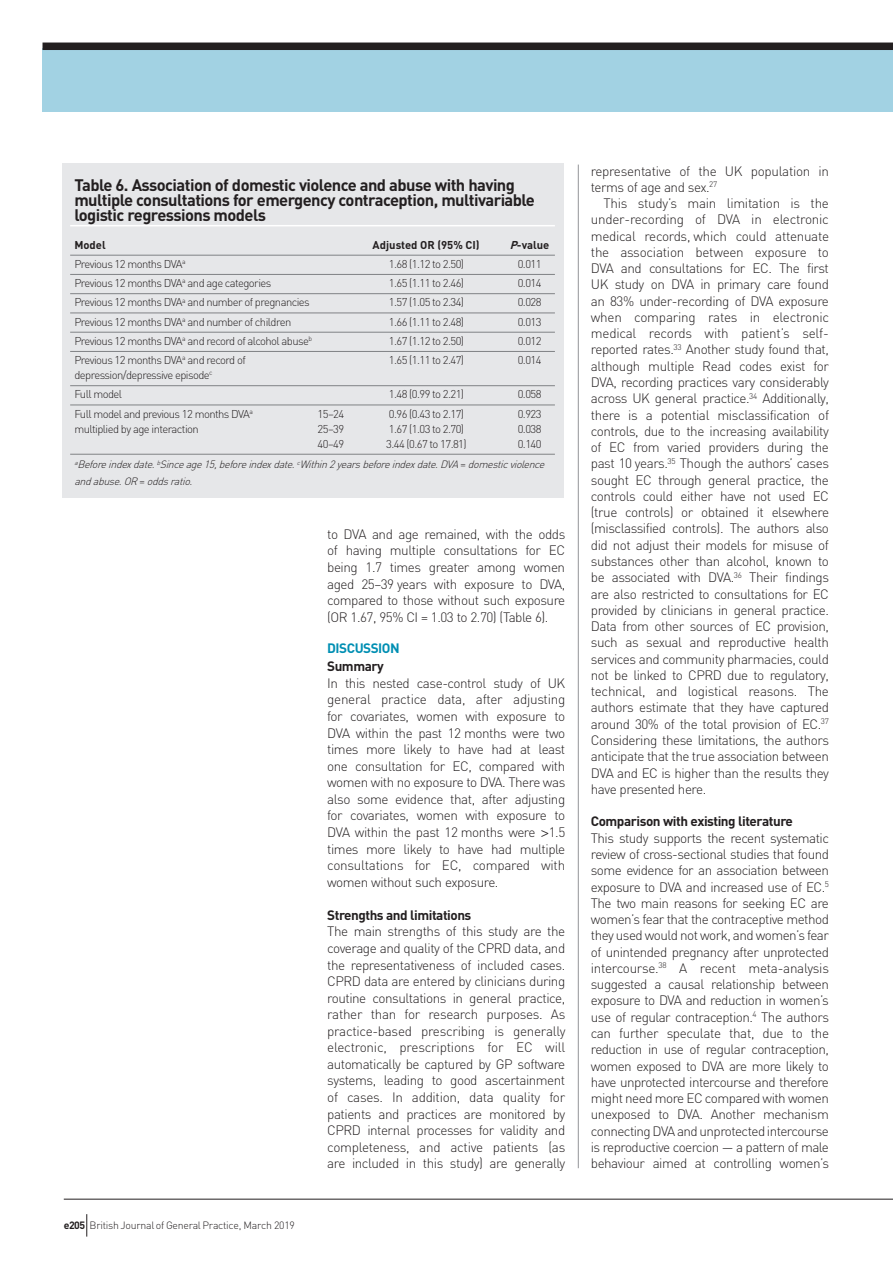
<style>
.page{position:relative;width:893px;height:1263px;background:#fff}
.page>*{position:absolute;margin:0;border:0;box-sizing:border-box;transform-origin:0 0}
.t1{font:700 16.5px/15px "DIN";letter-spacing:-.035em;color:#231f20}
.t2{font:300 13.5px/16.2px "DIN";letter-spacing:-.035em;color:#231f20;text-align:justify}
.t3{font:700 13.5px "DIN";letter-spacing:-.035em;color:#231f20}
.t4{font:700 13.5px "DIN";letter-spacing:-.035em;color:#008fb3}
.t5{font:300 11.25px/19.2px "DIN";letter-spacing:-.05em;color:#231f20}
.t6{font:700 11.25px "DIN";color:#231f20}
.t7{font:italic 300 10.5px/16.5px "DIN";color:#231f20}
.t8{font:300 10.5px "DIN";letter-spacing:-.025em;color:#231f20}
.s1{font-style:italic}
.s2{font-style:normal}
.s3{font-weight:700}
.s4{font-family:"Helvetica"}
</style>
<div class="page">
<div style="left:43px;top:48px;width:850px;height:64px;background:#a2d2e3"></div>
<div style="left:43px;top:43px;width:850px;height:7px;background:#231f20"></div>
<hr style="left:578px;top:165px;width:1px;height:1003px;background:#939598">
<div style="left:62px;top:164px;width:501px;height:334px;background:#e6e7e9"></div>
<hr style="left:70px;top:225px;width:485px;height:1px;background:#fff">
<hr style="left:70px;top:255px;width:485px;height:1px;background:#808285">
<hr style="left:70px;top:274px;width:485px;height:1px;background:#808285">
<hr style="left:70px;top:293px;width:485px;height:1px;background:#808285">
<hr style="left:70px;top:313px;width:485px;height:1px;background:#808285">
<hr style="left:70px;top:332px;width:485px;height:1px;background:#808285">
<hr style="left:70px;top:351px;width:485px;height:1px;background:#808285">
<hr style="left:70px;top:385px;width:485px;height:1px;background:#808285">
<hr style="left:70px;top:405px;width:485px;height:1px;background:#808285">
<hr style="left:70px;top:454px;width:485px;height:1px;background:#808285">
<hr style="left:64px;top:1199px;width:829px;height:1px;background:#231f20">
<svg style="left:86px;top:1214px;width:1px;height:22px"></svg>
<p class="t1" style="left:74px;top:177px;width:462px">Table 6. Association of domestic violence and abuse with having multiple consultations for emergency contraception, multivariable logistic regressions models</p>
<p class="t6" style="left:74px;top:237px;width:33px">Model</p>
<p class="t6" style="left:373px;top:237px;width:109px">Adjusted OR (95% CI)</p>
<p class="t6" style="left:510px;top:237px;width:41px"><span class="s1">P</span>-value</p>
<p class="t5" style="left:74px;top:254px;width:113px">Previous 12 months DVA<sup>a</sup></p>
<p class="t5" style="left:389px;top:254px;width:77px">1.68 (1.12 to 2.50)</p>
<p class="t5" style="left:518px;top:254px;width:25px">0.011</p>
<p class="t5" style="left:74px;top:273px;width:198px">Previous 12 months DVA<sup>a</sup> and age categories</p>
<p class="t5" style="left:389px;top:273px;width:77px">1.65 (1.11 to 2.46)</p>
<p class="t5" style="left:518px;top:273px;width:25px">0.014</p>
<p class="t5" style="left:74px;top:293px;width:237px">Previous 12 months DVA<sup>a</sup> and number of pregnancies</p>
<p class="t5" style="left:389px;top:293px;width:77px">1.57 (1.05 to 2.34)</p>
<p class="t5" style="left:518px;top:293px;width:25px">0.028</p>
<p class="t5" style="left:74px;top:312px;width:218px">Previous 12 months DVA<sup>a</sup> and number of children</p>
<p class="t5" style="left:389px;top:312px;width:77px">1.66 (1.11 to 2.48)</p>
<p class="t5" style="left:518px;top:312px;width:25px">0.013</p>
<p class="t5" style="left:74px;top:331px;width:239px">Previous 12 months DVA<sup>a</sup> and record of alcohol abuse<sup>b</sup></p>
<p class="t5" style="left:389px;top:331px;width:77px">1.67 (1.12 to 2.50)</p>
<p class="t5" style="left:518px;top:331px;width:25px">0.012</p>
<p class="t5" style="left:74px;top:350px;width:173px">Previous 12 months DVA<sup>a</sup> and record of</p>
<p class="t5" style="left:389px;top:350px;width:77px">1.65 (1.11 to 2.47)</p>
<p class="t5" style="left:518px;top:350px;width:25px">0.014</p>
<p class="t5" style="left:74px;top:365px;width:140px">depression/depressive episode<sup>c<br></sup>Full model</p>
<p class="t5" style="left:389px;top:385px;width:77px">1.48 (0.99 to 2.21)</p>
<p class="t5" style="left:518px;top:385px;width:25px">0.058</p>
<p class="t5" style="left:74px;top:404px;width:180px">Full model and previous 12 months DVA<sup>a</sup></p>
<p class="t5" style="left:318px;top:404px;width:28px">15–24</p>
<p class="t5" style="left:389px;top:404px;width:77px">0.96 (0.43 to 2.17)</p>
<p class="t5" style="left:518px;top:404px;width:25px">0.923</p>
<p class="t5" style="left:74px;top:419px;width:126px">multiplied by age interaction</p>
<p class="t5" style="left:318px;top:419px;width:28px">25–39</p>
<p class="t5" style="left:389px;top:419px;width:77px">1.67 (1.03 to 2.70)</p>
<p class="t5" style="left:518px;top:419px;width:25px">0.038</p>
<p class="t5" style="left:318px;top:434px;width:28px">40–49</p>
<p class="t5" style="left:386px;top:434px;width:82px">3.44 (0.67 to 17.81)</p>
<p class="t5" style="left:518px;top:434px;width:25px">0.140</p>
<p class="t7" style="left:74px;top:456px;width:475px"><sup>a</sup>Beforeindexdate.<sup>b</sup>Sinceage15,beforeindexdate.<sup>c</sup>Within2 yearsbeforeindexdate.DVA <span class="s2">=</span> domesticviolence andabuse.OR <span class="s2">=</span> oddsratio.</p>
<p class="t8" style="left:64px;top:1218px;width:233px"><span class="s3">e205</span> British Journal of General Practice, March 2019</p>
<p class="t2" style="left:327px;top:526px;width:240px">to DVA and age remained, with the odds of having multiple consultations for EC being 1.7 times greater among women aged 25–39 years with exposure to DVA, compared to those without such exposure (OR 1.67, 95% CI = 1.03 to 2.70) (Table 6).</p>
<p class="t4" style="left:327px;top:640px;width:74px">DISCUSSION</p>
<p class="t3" style="left:327px;top:658px;width:58px">Summary</p>
<p class="t2" style="left:327px;top:675px;width:240px">In this nested case-control study of UK general practice data, after adjusting for covariates, women with exposure to DVA within the past 12 months were two times more likely to have had at least one consultation for EC, compared with women with no exposure to DVA. There was also some evidence that, after adjusting for covariates, women with exposure to DVA within the past 12 months were <span class="s4">&gt;</span>1.5 times more likely to have had multiple consultations for EC, compared with women without such exposure.</p>
<p class="t3" style="left:327px;top:906px;width:146px">Strengths and limitations</p>
<p class="t2" style="left:327px;top:923px;width:240px">The main strengths of this study are the coverage and quality of the CPRD data, and the representativeness of included cases.<br>CPRD data are entered by clinicians during routine consultations in general practice, rather than for research purposes. As practice-based prescribing is generally electronic, prescriptions for EC will automatically be captured by GP software systems, leading to good ascertainment of cases. In addition, data quality for patients and practices are monitored by CPRD internal processes for validity and completeness, and active patients (as are included in this study) are generally</p>
<p class="t2" style="left:591px;top:162px;width:240px">representative of the UK population in terms of age and sex.<sup>27</sup></p>
<p class="t2" style="left:591px;top:195px;width:240px;text-indent:13px">This study’s main limitation is the under-recording of DVA in electronic medical records, which could attenuate the association between exposure to DVA and consultations for EC. The first UK study on DVA in primary care found an 83% under-recording of DVA exposure when comparing rates in electronic medical records with patient’s self&shy;reported rates.<sup>33</sup> Another study found that, although multiple Read codes exist for DVA, recording practices vary considerably across UK general practice.<sup>34</sup> Additionally, there is a potential misclassification of controls, due to the increasing availability of EC from varied providers during the past 10 years.<sup>35</sup> Though the authors’ cases sought EC through general practice, the controls could either have not used EC (true controls) or obtained it elsewhere (misclassified controls). The authors also did not adjust their models for misuse of substances other than alcohol, known to be associated with DVA.<sup>36</sup> Their findings are also restricted to consultations for EC provided by clinicians in general practice.<br>Data from other sources of EC provision, such as sexual and reproductive health services and community pharmacies, could not be linked to CPRD due to regulatory, technical, and logistical reasons. The authors estimate that they have captured around 30% of the total provision of EC.<sup>37<br></sup>Considering these limitations, the authors anticipate that the true association between DVA and EC is higher than the results they have presented here.</p>
<p class="t3" style="left:591px;top:813px;width:204px">Comparison with existing literature</p>
<p class="t2" style="left:591px;top:829px;width:240px">This study supports the recent systematic review of cross-sectional studies that found some evidence for an association between exposure to DVA and increased use of EC.<sup>5<br></sup>The two main reasons for seeking EC are women’s fear that the contraceptive method they used would not work, and women’s fear of unintended pregnancy after unprotected intercourse.<sup>38</sup> A recent meta-analysis suggested a causal relationship between exposure to DVA and reduction in women’s use of regular contraception.<sup>4</sup> The authors can further speculate that, due to the reduction in use of regular contraception, women exposed to DVA are more likely to have unprotected intercourse and therefore might need more EC compared with women unexposed to DVA. Another mechanism connecting DVA and unprotected intercourse is reproductive coercion — a pattern of male behaviour aimed at controlling women’s</p>
</div>
